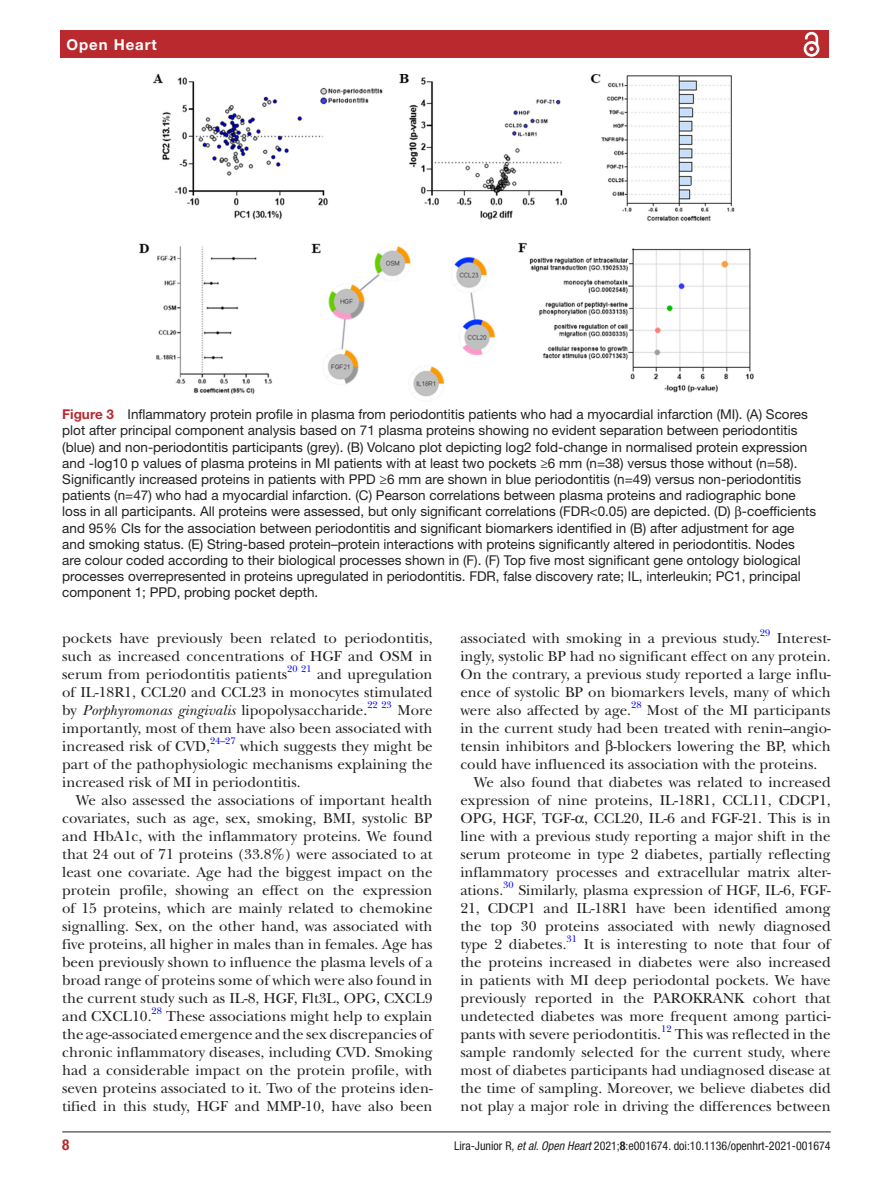
<style>
.page{position:relative;width:893px;height:1191px;background:#fff}
.page>*{position:absolute;margin:0;border:0;box-sizing:border-box;transform-origin:0 0}
.t1{font:15px/18px "New Baskerville";color:#231f20;text-align:justify}
.t2{font:700 15px "Helvetica Neue LT Std";letter-spacing:.065em;color:#fff}
.t3{font:700 condensed 15px "Helvetica Neue LT Std";color:#b9292e}
.t4{font:13.5px/16.2px "Helvetica Neue LT Std";color:#231f20}
.t5{font:condensed 12px "Helvetica Neue LT Std";color:#231f20}
.t6{font:9.9px "New Baskerville";color:#00f}
.s1{font-weight:700;color:#b9292e}
.s2{font-style:italic}
.s3{font-weight:700}
</style>
<div class="page">
<div style="left:61px;top:31px;width:768px;height:27px;background:#b9292e"></div>
<hr style="left:62px;top:1131px;width:769px;height:1px;background:#231f20">
<svg style="left:803px;top:31px;width:17px;height:26px"></svg>
<img style="left:139px;top:74px;width:615px;height:323px">
<p class="t2" style="left:66px;top:35px;width:92px">Open Heart</p>
<p class="t4" style="left:62px;top:406px;width:755px"><span class="s1">Figure 3</span> Inflammatory protein profile in plasma from periodontitis patients who had a myocardial infarction (MI). (A) Scores plot after principal component analysis based on 71 plasma proteins showing no evident separation between periodontitis (blue) and non-periodontitis participants (grey). (B) Volcano plot depicting log2 fold-change in normalised protein expression and -log10 p values of plasma proteins in MI patients with at least two pockets ≥6 mm (n=38) versus those without (n=58).<br>Significantly increased proteins in patients with PPD ≥6 mm are shown in blue periodontitis (n=49) versus non-periodontitis patients (n=47) who had a myocardial infarction. (C) Pearson correlations between plasma proteins and radiographic bone loss in all participants. All proteins were assessed, but only significant correlations (FDR&lt;0.05) are depicted. (D) -coefficients and 95% CIs for the association between periodontitis and significant biomarkers identified in (B) after adjustment for age and smoking status. (E) String-based protein–protein interactions with proteins significantly altered in periodontitis. Nodes are colour coded according to their biological processes shown in (F). (F) Top five most significant gene ontology biological processes overrepresented in proteins upregulated in periodontitis. FDR, false discovery rate; IL, interleukin; PC1, principal component 1; PPD, probing pocket depth.</p>
<p class="t1" style="left:62px;top:629px;width:372px">pockets have previously been related to periodontitis, such as increased concentrations of HGF and OSM in serum from periodontitis patients</p>
<p class="t6" style="left:287px;top:663px;width:26px">20 21</p>
<p class="t1" style="left:62px;top:665px;width:372px;text-indent:255px">and upregulation of IL-18R1, CCL20 and CCL23 in monocytes stimulated by <span class="s2">Porphyromonas gingivalis</span> lipopolysaccharide.</p>
<p class="t6" style="left:367px;top:699px;width:26px">22 23</p>
<p class="t1" style="left:62px;top:701px;width:372px;text-indent:335px">More importantly, most of them have also been associated with increased risk of CVD,</p>
<p class="t6" style="left:210px;top:735px;width:27px">24–27</p>
<p class="t1" style="left:62px;top:737px;width:372px;text-indent:178px">which suggests they might be part of the pathophysiologic mechanisms explaining the increased risk of MI in periodontitis.</p>
<p class="t1" style="left:62px;top:791px;width:372px;text-indent:14px">We also assessed the associations of important health covariates, such as age, sex, smoking, BMI, systolic BP and HbA1c, with the inflammatory proteins. We found that 24 out of 71 proteins (33.8%) were associated to at least one covariate. Age had the biggest impact on the protein profile, showing an effect on the expression of 15 proteins, which are mainly related to chemokine signalling. Sex, on the other hand, was associated with five proteins, all higher in males than in females. Age has been previously shown to influence the plasma levels of a broad range of proteins some of which were also found in the current study such as IL-8, HGF, Flt3L, OPG, CXCL9 and CXCL10.</p>
<p class="t6" style="left:152px;top:1005px;width:12px">28</p>
<p class="t1" style="left:62px;top:1007px;width:372px;text-indent:104px">These associations might help to explain the age-associated emergence and the sex discrepancies of chronic inflammatory diseases, including CVD. Smoking had a considerable impact on the protein profile, with seven proteins associated to it. Two of the proteins iden&shy;tified in this study, HGF and MMP-10, have also been</p>
<p class="t1" style="left:460px;top:629px;width:372px">associated with smoking in a previous study.<sup>29</sup> Interest&shy;ingly, systolic BP had no significant effect on any protein.<br>On the contrary, a previous study reported a large influ&shy;ence of systolic BP on biomarkers levels, many of which were also affected by age.</p>
<p class="t6" style="left:631px;top:699px;width:12px">28</p>
<p class="t1" style="left:647px;top:701px;width:185px">Most of the MI participants</p>
<p class="t1" style="left:460px;top:719px;width:372px">in the current study had been treated with renin–angio-</p>
<p class="t1" style="left:460px;top:737px;width:372px">tensin inhibitors and -blockers lowering the BP, which</p>
<p class="t1" style="left:460px;top:755px;width:358px">could have influenced its association with the proteins.</p>
<p class="t1" style="left:474px;top:773px;width:358px">We also found that diabetes was related to increased</p>
<p class="t1" style="left:460px;top:791px;width:372px">expression of nine proteins, IL-18R1, CCL11, CDCP1,</p>
<p class="t1" style="left:460px;top:809px;width:372px">OPG, HGF, TGF- , CCL20, IL-6 and FGF-21. This is in</p>
<p class="t1" style="left:460px;top:827px;width:372px">line with a previous study reporting a major shift in the</p>
<p class="t1" style="left:460px;top:845px;width:372px">serum proteome in type 2 diabetes, partially reflecting</p>
<p class="t1" style="left:460px;top:863px;width:372px">inflammatory processes and extracellular matrix alter-</p>
<p class="t1" style="left:460px;top:881px;width:44px">ations.</p>
<p class="t6" style="left:503px;top:879px;width:12px">30</p>
<p class="t1" style="left:460px;top:881px;width:372px;text-indent:58px">Similarly, plasma expression of HGF, IL-6, FGF-21, CDCP1 and IL-18R1 have been identified among the top 30 proteins associated with newly diagnosed type 2 diabetes.</p>
<p class="t6" style="left:567px;top:933px;width:12px">31</p>
<p class="t1" style="left:460px;top:935px;width:372px;text-indent:123px">It is interesting to note that four of the proteins increased in diabetes were also increased in patients with MI deep periodontal pockets. We have previously reported in the PAROKRANK cohort that undetected diabetes was more frequent among partici&shy;pants with severe periodontitis.</p>
<p class="t6" style="left:661px;top:1023px;width:12px">12</p>
<p class="t1" style="left:460px;top:1025px;width:372px;text-indent:214px">This was reflected in the sample randomly selected for the current study, where most of diabetes participants had undiagnosed disease at the time of sampling. Moreover, we believe diabetes did not play a major role in driving the differences between</p>
<p class="t3" style="left:62px;top:1135px;width:9px">8</p>
<p class="t5" style="left:454px;top:1139px;width:378px">Lira-Junior R<span class="s2">, et al. Open Heart</span> 2021;<span class="s3">8</span>:e001674. doi:10.1136/openhrt-2021-001674</p>
</div>
